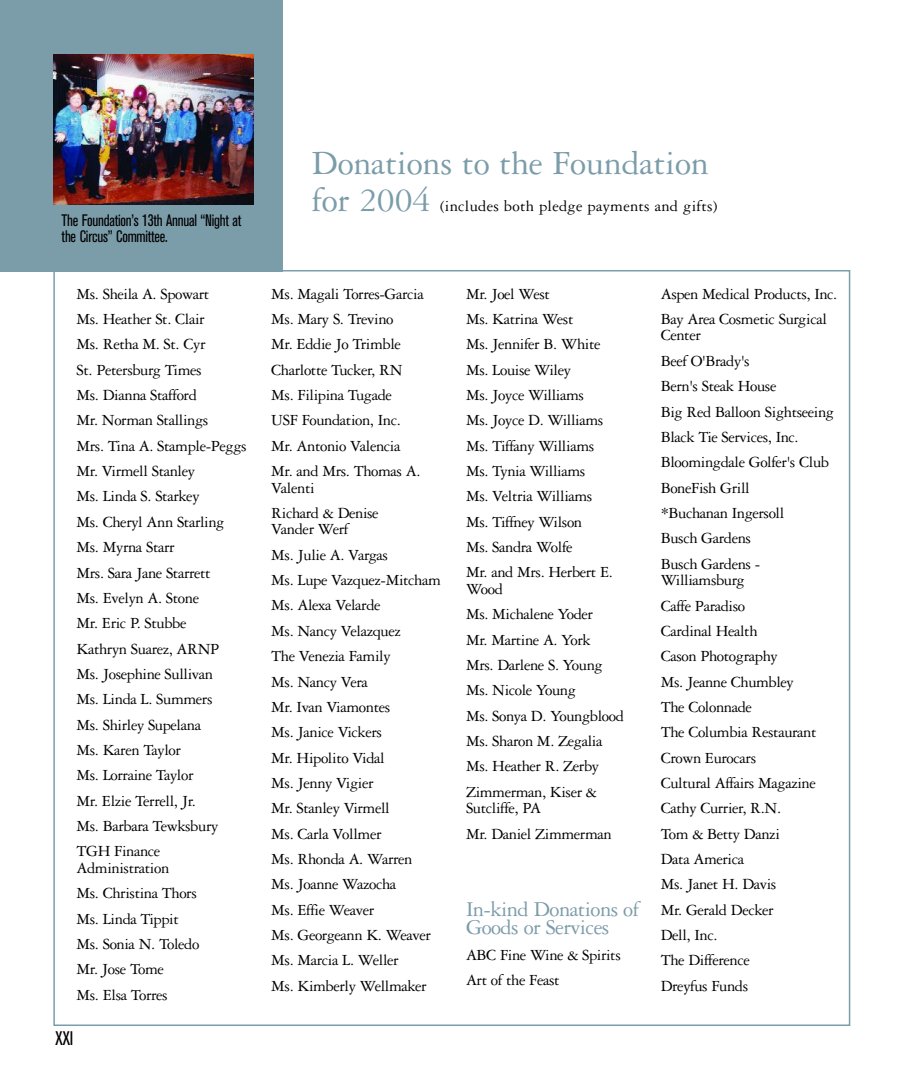
<style>
.page{position:relative;width:905px;height:1080px;background:#fff}
.page>*{position:absolute;margin:0;border:0;box-sizing:border-box;transform-origin:0 0}
.t1{font:36px "Garamond Three";letter-spacing:-.005em;color:#7b9ca9}
.t2{font:22.5px/18px "Garamond Three";letter-spacing:-.025em;color:#7b9ca9}
.t3{font:condensed 19.5px "Akzidenz Grotesk BE";color:#000;scale:.95 1}
.t4{font:16.5px/25.3px "Garamond Three";letter-spacing:-.025em;color:#000}
.t5{font:condensed 16.5px/16.6px "Akzidenz Grotesk BE";letter-spacing:-.015em;color:#000;scale:.95 1}
.t6{font:16.5px "Garamond Three";letter-spacing:.015em;color:#000}
.s1{font-size:36px;color:#7b9ca9}
</style>
<div class="page">
<div style="left:0;top:0;width:283px;height:271px;background:#7b9ca9"></div>
<img style="left:53px;top:54px;width:201px;height:151px">
<p class="t5" style="left:62px;top:213px;width:191px">The Foundation’s 13th Annual “Night at the Circus” Committee.</p>
<p class="t4" style="left:77px;top:282px;width:172px">Ms. Sheila A. Spowart<br>Ms. Heather St. Clair<br>Ms. Retha M. St. Cyr<br>St. Petersburg Times<br>Ms. Dianna Stafford<br>Mr. Norman Stallings<br>Mrs. Tina A. Stample-Peggs<br>Mr. Virmell Stanley<br>Ms. Linda S. Starkey<br>Ms. Cheryl Ann Starling<br>Ms. Myrna Starr<br>Mrs. Sara Jane Starrett<br>Ms. Evelyn A. Stone<br>Mr. Eric P. Stubbe<br>Kathryn Suarez, ARNP<br>Ms. Josephine Sullivan<br>Ms. Linda L. Summers<br>Ms. Shirley Supelana<br>Ms. Karen Taylor<br>Ms. Lorraine Taylor<br>Mr. Elzie Terrell, Jr.<br>Ms. Barbara Tewksbury<br>TGH Finance</p>
<p class="t4" style="left:77px;top:857px;width:124px">Administration<br>Ms. Christina Thors<br>Ms. Linda Tippit<br>Ms. Sonia N. Toledo<br>Mr. Jose Tome<br>Ms. Elsa Torres</p>
<p class="t3" style="left:55px;top:1031px;width:20px">XXI</p>
<h1 class="t1" style="left:312px;top:150px;width:398px">Donations to the Foundation</h1>
<p class="t6" style="left:312px;top:201px;width:407px"><span class="s1">for 2004</span> (includes both pledge payments and gifts)</p>
<p class="t4" style="left:271px;top:282px;width:154px">Ms. Magali Torres-Garcia<br>Ms. Mary S. Trevino<br>Mr. Eddie Jo Trimble<br>Charlotte Tucker, RN<br>Ms. Filipina Tugade<br>USF Foundation, Inc.<br>Mr. Antonio Valencia<br>Mr. and Mrs. Thomas A.</p>
<p class="t4" style="left:271px;top:476px;width:109px">Valenti<br>Richard &amp; Denise</p>
<p class="t4" style="left:271px;top:518px;width:171px">Vander Werf<br>Ms. Julie A. Vargas<br>Ms. Lupe Vazquez-Mitcham<br>Ms. Alexa Velarde<br>Ms. Nancy Velazquez<br>The Venezia Family<br>Ms. Nancy Vera<br>Mr. Ivan Viamontes<br>Ms. Janice Vickers<br>Mr. Hipolito Vidal<br>Ms. Jenny Vigier<br>Mr. Stanley Virmell<br>Ms. Carla Vollmer<br>Ms. Rhonda A. Warren<br>Ms. Joanne Wazocha<br>Ms. Effie Weaver<br>Ms. Georgeann K. Weaver<br>Ms. Marcia L. Weller<br>Ms. Kimberly Wellmaker</p>
<p class="t4" style="left:466px;top:282px;width:148px">Mr. Joel West<br>Ms. Katrina West<br>Ms. Jennifer B. White<br>Ms. Louise Wiley<br>Ms. Joyce Williams<br>Ms. Joyce D. Williams<br>Ms. Tiffany Williams<br>Ms. Tynia Williams<br>Ms. Veltria Williams<br>Ms. Tiffney Wilson<br>Ms. Sandra Wolfe<br>Mr. and Mrs. Herbert E.</p>
<p class="t4" style="left:466px;top:578px;width:159px">Wood<br>Ms. Michalene Yoder<br>Mr. Martine A. York<br>Mrs. Darlene S. Young<br>Ms. Nicole Young<br>Ms. Sonya D. Youngblood<br>Ms. Sharon M. Zegalia<br>Ms. Heather R. Zerby<br>Zimmerman, Kiser &amp;</p>
<p class="t4" style="left:466px;top:797px;width:147px">Sutcliffe, PA<br>Mr. Daniel Zimmerman</p>
<h2 class="t2" style="left:466px;top:902px;width:174px">In-kind Donations of<br>Goods or Services</h2>
<p class="t4" style="left:466px;top:943px;width:156px">ABC Fine Wine &amp; Spirits<br>Art of the Feast</p>
<p class="t4" style="left:660px;top:282px;width:178px">Aspen Medical Products, Inc.<br>Bay Area Cosmetic Surgical</p>
<p class="t4" style="left:660px;top:324px;width:175px">Center<br>Beef O'Brady's<br>Bern's Steak House<br>Big Red Balloon Sightseeing<br>Black Tie Services, Inc.<br>Bloomingdale Golfer's Club<br>BoneFish Grill<br>*Buchanan Ingersoll<br>Busch Gardens<br>Busch Gardens -</p>
<p class="t4" style="left:660px;top:569px;width:157px">Williamsburg<br>Caffe Paradiso<br>Cardinal Health<br>Cason Photography<br>Ms. Jeanne Chumbley<br>The Colonnade<br>The Columbia Restaurant<br>Crown Eurocars<br>Cultural Affairs Magazine<br>Cathy Currier, R.N.<br>Tom &amp; Betty Danzi<br>Data America<br>Ms. Janet H. Davis<br>Mr. Gerald Decker<br>Dell, Inc.<br>The Difference<br>Dreyfus Funds</p>
</div>
